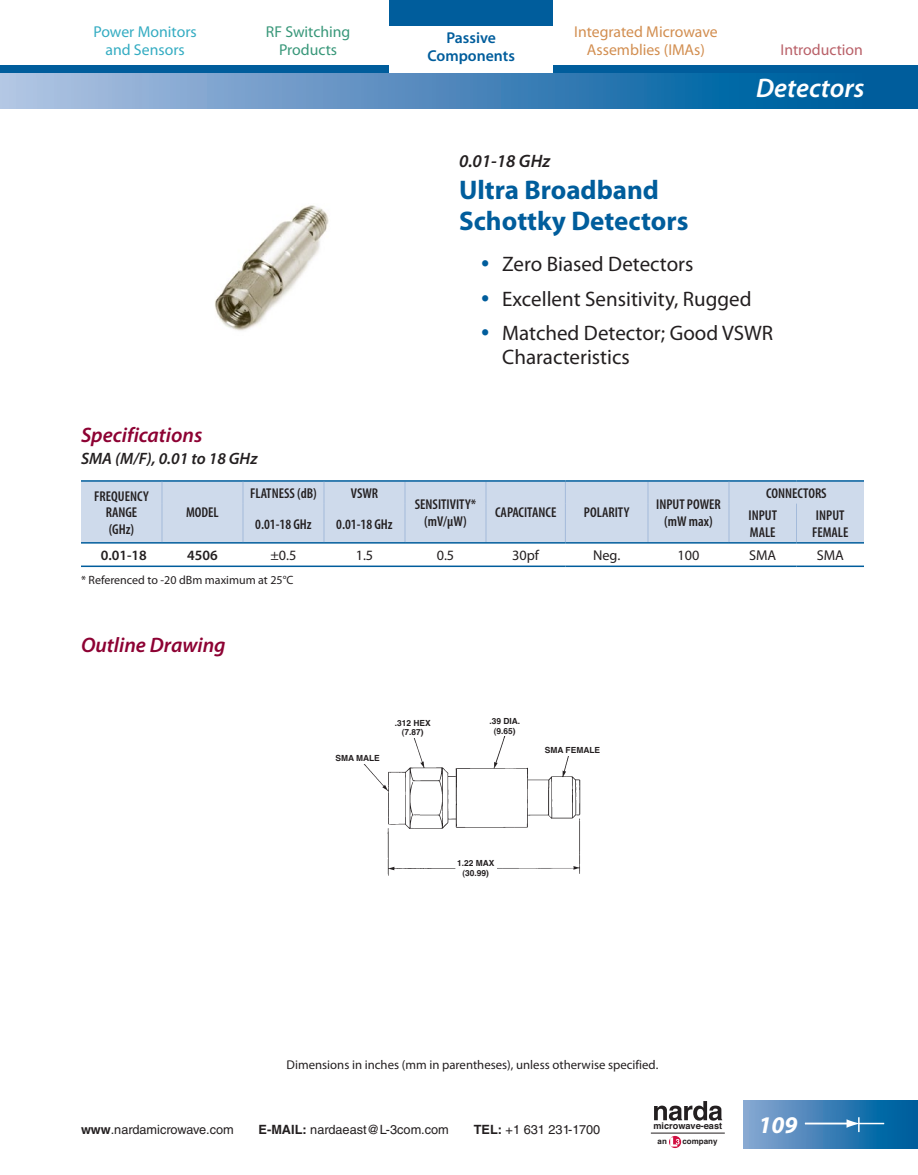
<style>
.page{position:relative;width:918px;height:1175px;background:#fff}
.page>*{position:absolute;margin:0;border:0;box-sizing:border-box;transform-origin:0 0}
.OT-OpenTitle{font:700 27px/31.5px "Myriad Pro";color:#005d9c}
.HB-HeaderBand{font:italic 600 27px "Myriad Pro";color:#fff}
.FF-FooterFolio{font:italic 700 24px "Myriad Pro";color:#fff}
.t1{font:21px/24px "Myriad Pro";color:#231f20}
.ST1T-SubTitles1colTa{font:italic 600 21px "Myriad Pro";color:#8d0233}
.ST1-SubTitles1col{font:italic 600 21px "Myriad Pro";color:#8d0233}
.OF-OpenFreq{font:italic 600 18px "Myriad Pro";color:#231f20}
.SS-SecondSub{font:italic 600 16.5px "Myriad Pro";color:#231f20}
.t2{font:15.75px/18px "Myriad Pro";color:#d28e50;text-align:center}
.t3{font:15.75px/18px "Myriad Pro";color:#34acc2;text-align:center}
.t4{font:15.75px/18px "Myriad Pro";color:#389779;text-align:center}
.t5{font:600 15.75px/18px "Myriad Pro";color:#005d9c;text-align:center}
.t6{font:15.75px "Myriad Pro";color:#b96068}
.TH9_5-TableHead{font:600 condensed 14.25px/16.5px "Myriad Pro";color:#231f20;text-align:center}
.TT9_5-TableText{font:14.25px "Myriad Pro";color:#231f20}
.TS9_5C-TableSpecsCen{font:600 14.25px "Myriad Pro";color:#231f20}
.TT9_5-TableText-2{font:600 14.25px "Myriad Pro";color:#231f20}
.t7{font:12.75px "Helvetica LT Std";color:#231f20}
.NC-NotesCentered{font:12.75px "Myriad Pro";color:#231f20}
.SS-SecondSub-2{font:12px "Myriad Pro";color:#231f20}
.t8{font:700 9.15px "Helvetica";color:#231f20}
.t9{font:700 8.4px/9.1px "Helvetica";color:#231f20;text-align:center}
.t10{font:700 7.95px "Helvetica";color:#231f20}
.s1{font-weight:700}
</style>
<div class="page">
<svg style="left:0;top:73px;width:918px;height:35px;background:#4b89bc"></svg>
<div style="left:0;top:66px;width:918px;height:7px;background:#005d9c"></div>
<div style="left:743px;top:1100px;width:175px;height:48px;background:linear-gradient(to right,#89a6d1,#00599b)"></div>
<hr style="left:859px;top:1122px;width:25px;height:2px;background:#fff">
<svg style="left:805px;top:1117px;width:61px;height:15px"></svg>
<hr style="left:651px;top:1132px;width:74px;height:1px;background:#231f20">
<svg style="left:654px;top:1101px;width:68px;height:19px"></svg>
<svg style="left:669px;top:1135px;width:12px;height:13px"></svg>
<svg style="left:670px;top:1137px;width:10px;height:9px"></svg>
<div style="left:390px;top:13px;width:163px;height:60px;background:#fff"></div>
<div style="left:390px;top:0;width:163px;height:26px;background:#005d9c"></div>
<img style="left:215px;top:205px;width:114px;height:126px">
<div style="left:81px;top:482px;width:783px;height:60px;background:#cedaeb"></div>
<svg style="left:81px;top:543px;width:783px;height:1px"></svg>
<svg style="left:405px;top:482px;width:1px;height:21px"></svg>
<svg style="left:486px;top:482px;width:1px;height:21px"></svg>
<svg style="left:565px;top:482px;width:1px;height:21px"></svg>
<svg style="left:648px;top:482px;width:1px;height:21px"></svg>
<hr style="left:486px;top:503px;width:1px;height:39px;background:#a3bada">
<hr style="left:565px;top:503px;width:1px;height:39px;background:#a3bada">
<hr style="left:648px;top:503px;width:1px;height:39px;background:#a3bada">
<hr style="left:81px;top:480px;width:81px;height:2px;background:#005d9c">
<hr style="left:81px;top:542px;width:81px;height:1px;background:#005d9c">
<hr style="left:324px;top:480px;width:81px;height:2px;background:#005d9c">
<hr style="left:405px;top:480px;width:81px;height:2px;background:#005d9c">
<hr style="left:486px;top:480px;width:79px;height:2px;background:#005d9c">
<hr style="left:565px;top:480px;width:83px;height:2px;background:#005d9c">
<hr style="left:648px;top:480px;width:81px;height:2px;background:#005d9c">
<hr style="left:405px;top:542px;width:81px;height:1px;background:#005d9c">
<hr style="left:486px;top:542px;width:79px;height:1px;background:#005d9c">
<hr style="left:565px;top:542px;width:83px;height:1px;background:#005d9c">
<hr style="left:648px;top:542px;width:81px;height:1px;background:#005d9c">
<hr style="left:729px;top:480px;width:67px;height:2px;background:#005d9c">
<hr style="left:796px;top:480px;width:68px;height:2px;background:#005d9c">
<svg style="left:729px;top:482px;width:1px;height:21px"></svg>
<hr style="left:405px;top:503px;width:1px;height:39px;background:#a3bada">
<hr style="left:324px;top:542px;width:81px;height:1px;background:#005d9c">
<hr style="left:162px;top:565px;width:81px;height:2px;background:#005d9c">
<hr style="left:243px;top:565px;width:81px;height:2px;background:#005d9c">
<hr style="left:324px;top:565px;width:81px;height:2px;background:#005d9c">
<hr style="left:405px;top:565px;width:81px;height:2px;background:#005d9c">
<hr style="left:486px;top:565px;width:79px;height:2px;background:#005d9c">
<hr style="left:565px;top:565px;width:83px;height:2px;background:#005d9c">
<hr style="left:648px;top:565px;width:81px;height:2px;background:#005d9c">
<hr style="left:729px;top:503px;width:1px;height:39px;background:#a3bada">
<hr style="left:729px;top:542px;width:67px;height:1px;background:#005d9c">
<hr style="left:729px;top:565px;width:67px;height:2px;background:#005d9c">
<hr style="left:796px;top:503px;width:1px;height:39px;background:#a3bada">
<hr style="left:796px;top:542px;width:68px;height:1px;background:#005d9c">
<hr style="left:81px;top:565px;width:81px;height:2px;background:#005d9c">
<hr style="left:796px;top:565px;width:68px;height:2px;background:#005d9c">
<hr style="left:162px;top:480px;width:81px;height:2px;background:#005d9c">
<hr style="left:243px;top:480px;width:81px;height:2px;background:#005d9c">
<hr style="left:162px;top:542px;width:81px;height:1px;background:#005d9c">
<hr style="left:243px;top:542px;width:81px;height:1px;background:#005d9c">
<svg style="left:162px;top:482px;width:1px;height:21px"></svg>
<svg style="left:243px;top:482px;width:1px;height:21px"></svg>
<svg style="left:324px;top:482px;width:1px;height:21px"></svg>
<hr style="left:162px;top:503px;width:1px;height:39px;background:#a3bada">
<hr style="left:243px;top:503px;width:1px;height:39px;background:#a3bada">
<hr style="left:324px;top:503px;width:1px;height:39px;background:#a3bada">
<img style="left:363px;top:736px;width:218px;height:140px">
<div style="left:333px;top:752px;width:59px;height:11px;background:#fff"></div>
<div style="left:542px;top:743px;width:59px;height:12px;background:#fff"></div>
<div style="left:390px;top:717px;width:47px;height:20px;background:#fff"></div>
<div style="left:456px;top:858px;width:40px;height:28px;background:#fff"></div>
<p class="t3" style="left:93px;top:22px;width:105px">Power Monitors and Sensors</p>
<p class="t2" style="left:574px;top:22px;width:145px">Integrated Microwave<br>Assemblies (IMAs)</p>
<p class="t4" style="left:266px;top:22px;width:86px">RF Switching<br>Products</p>
<p class="t5" style="left:427px;top:28px;width:89px">Passive<br>Components</p>
<p class="t6" style="left:780px;top:40px;width:84px">Introduction</p>
<p class="HB-HeaderBand" style="left:756px;top:71px;width:110px">Detectors</p>
<p class="OF-OpenFreq" style="left:459px;top:150px;width:93px">0.01-18 GHz</p>
<p class="OT-OpenTitle" style="left:459px;top:173px;width:231px">Ultra Broadband<br>Schottky Detectors</p>
<p class="t1" style="left:502px;top:251px;width:193px">Zero Biased Detectors</p>
<p class="t1" style="left:502px;top:286px;width:251px">Excellent Sensitivity, Rugged</p>
<p class="t1" style="left:502px;top:321px;width:272px">Matched Detector; Good VSWR<br>Characteristics</p>
<p class="ST1T-SubTitles1colTa" style="left:81px;top:421px;width:123px">Specifications</p>
<p class="SS-SecondSub" style="left:81px;top:448px;width:178px">SMA (M/F), 0.01 to 18 GHz</p>
<p class="TH9_5-TableHead" style="left:94px;top:487px;width:56px">FREQUENCY<br>RANGE (GHz)</p>
<p class="TH9_5-TableHead" style="left:250px;top:484px;width:68px">FLATNESS (dB)</p>
<p class="TH9_5-TableHead" style="left:351px;top:484px;width:29px">VSWR</p>
<p class="TH9_5-TableHead" style="left:766px;top:484px;width:62px">CONNECTORS</p>
<p class="TH9_5-TableHead" style="left:415px;top:496px;width:63px">SENSITIVITY* (mV/μW)</p>
<p class="TH9_5-TableHead" style="left:495px;top:504px;width:63px">CAPACITANCE</p>
<p class="TH9_5-TableHead" style="left:584px;top:504px;width:47px">POLARITY</p>
<p class="TH9_5-TableHead" style="left:656px;top:496px;width:66px">INPUT POWER (mW max)</p>
<p class="TH9_5-TableHead" style="left:186px;top:504px;width:34px">MODEL</p>
<p class="TH9_5-TableHead" style="left:255px;top:515px;width:58px">0.01-18 GHz</p>
<p class="TH9_5-TableHead" style="left:336px;top:515px;width:58px">0.01-18 GHz</p>
<p class="TH9_5-TableHead" style="left:748px;top:507px;width:30px;text-align:left">INPUT<br>MALE</p>
<p class="TH9_5-TableHead" style="left:812px;top:507px;width:38px;text-align:left">INPUT<br>FEMALE</p>
<p class="TS9_5C-TableSpecsCen" style="left:101px;top:546px;width:48px">0.01-18</p>
<p class="TT9_5-TableText-2" style="left:187px;top:546px;width:32px">4506</p>
<p class="TT9_5-TableText" style="left:270px;top:546px;width:28px">±0.5</p>
<p class="TT9_5-TableText" style="left:356px;top:546px;width:19px">1.5</p>
<p class="TT9_5-TableText" style="left:437px;top:546px;width:19px">0.5</p>
<p class="TT9_5-TableText" style="left:512px;top:546px;width:28px">30pf</p>
<p class="TT9_5-TableText" style="left:593px;top:546px;width:29px">Neg.</p>
<p class="TT9_5-TableText" style="left:678px;top:546px;width:23px">100</p>
<p class="TT9_5-TableText" style="left:749px;top:546px;width:29px">SMA</p>
<p class="TT9_5-TableText" style="left:817px;top:546px;width:29px">SMA</p>
<p class="SS-SecondSub-2" style="left:81px;top:573px;width:214px">* Referenced to -20 dBm maximum at 25°C</p>
<p class="ST1-SubTitles1col" style="left:81px;top:631px;width:146px">Outline Drawing</p>
<p class="t9" style="left:335px;top:753px;width:46px">SMA MALE</p>
<p class="t9" style="left:395px;top:719px;width:37px">.312 HEX (7.87)</p>
<p class="t9" style="left:489px;top:717px;width:32px">.39 DIA. (9.65)</p>
<p class="t9" style="left:545px;top:745px;width:57px">SMA FEMALE</p>
<p class="t9" style="left:457px;top:859px;width:39px">1.22 MAX (30.99)</p>
<p class="NC-NotesCentered" style="left:287px;top:1056px;width:373px">Dimensions in inches (mm in parentheses), unless otherwise specified.</p>
<p class="t7" style="left:81px;top:1121px;width:154px"><span class="s1">www</span>.nardamicrowave.com</p>
<p class="t7" style="left:259px;top:1121px;width:192px"><span class="s1">E-MAIL:</span> nardaeast@L-3com.com</p>
<p class="t7" style="left:474px;top:1121px;width:128px"><span class="s1">TEL:</span> +1 631 231-1700</p>
<p class="t8" style="left:653px;top:1118px;width:70px">microwave-east</p>
<p class="t10" style="left:658px;top:1135px;width:11px">an</p>
<p class="t10" style="left:682px;top:1135px;width:37px">company</p>
<p class="FF-FooterFolio" style="left:759px;top:1109px;width:40px">109</p>
</div>
